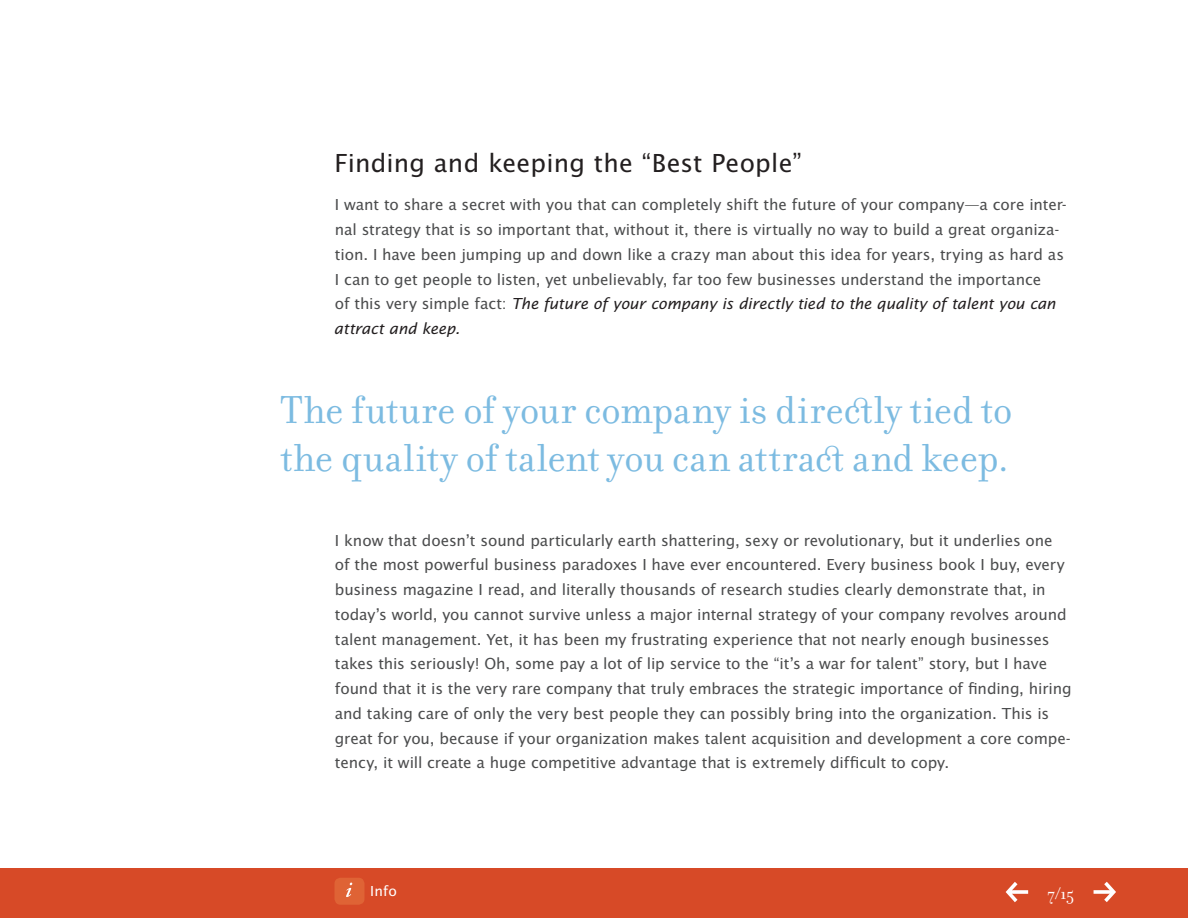
<style>
.page{position:relative;width:1188px;height:918px;background:#fff}
.page>*{position:absolute;margin:0;border:0;box-sizing:border-box;transform-origin:0 0}
.t1{font:42px/48px "Filosofia OT";letter-spacing:-.005em;color:#7cbbe1}
.t2{font:27px "Lucida Sans EFOP";letter-spacing:.01em;color:#231f20}
.t3{font:18px "Filosofia OT";color:#fff}
.t4{font:16.5px/24.8px "Lucida Sans EFOP";letter-spacing:-.005em;color:#4b4c4d}
.t5{font:15px "Lucida Sans EFOP";color:#fff}
.s1{font-style:italic;color:#231f20}
</style>
<div class="page">
<div style="left:0;top:869px;width:1188px;height:49px;background:#d74a27"></div>
<div style="left:334px;top:878px;width:30px;height:27px;background:#df6335;border-radius:6px"></div>
<svg style="left:346px;top:883px;width:6px;height:14px"></svg>
<svg style="left:1006px;top:882px;width:22px;height:20px"></svg>
<svg style="left:1094px;top:882px;width:22px;height:20px"></svg>
<h2 class="t2" style="left:334px;top:148px;width:469px">Finding and keeping the “Best People”</h2>
<p class="t4" style="left:334px;top:193px;width:734px">I want to share a secret with you that can completely shift the future of your company—a core inter&shy;nal strategy that is so important that, without it, there is virtually no way to build a great organiza&shy;tion. I have been jumping up and down like a crazy man about this idea for years, trying as hard as I can to get people to listen, yet unbelievably, far too few businesses understand the importance<br>of this very simple fact: <span class="s1">The future of your company is directly tied to the quality of talent you can attract and keep.</span></p>
<h1 class="t1" style="left:280px;top:386px;width:734px">The future of your company is directly tied to the quality of talent you can attract and keep.</h1>
<p class="t4" style="left:335px;top:529px;width:738px">I know that doesn’t sound particularly earth shattering, sexy or revolutionary, but it underlies one<br>of the most powerful business paradoxes I have ever encountered. Every business book I buy, every business magazine I read, and literally thousands of research studies clearly demonstrate that, in today’s world, you cannot survive unless a major internal strategy of your company revolves around talent management. Yet, it has been my frustrating experience that not nearly enough businesses takes this seriously! Oh, some pay a lot of lip service to the “it’s a war for talent” story, but I have found that it is the very rare company that truly embraces the strategic importance of finding, hiring and taking care of only the very best people they can possibly bring into the organization. This is great for you, because if your organization makes talent acquisition and development a core compe&shy;tency, it will create a huge competitive advantage that is extremely difficult to copy.</p>
<p class="t5" style="left:370px;top:883px;width:28px">Info</p>
<p class="t3" style="left:1047px;top:884px;width:28px">7/15</p>
</div>
